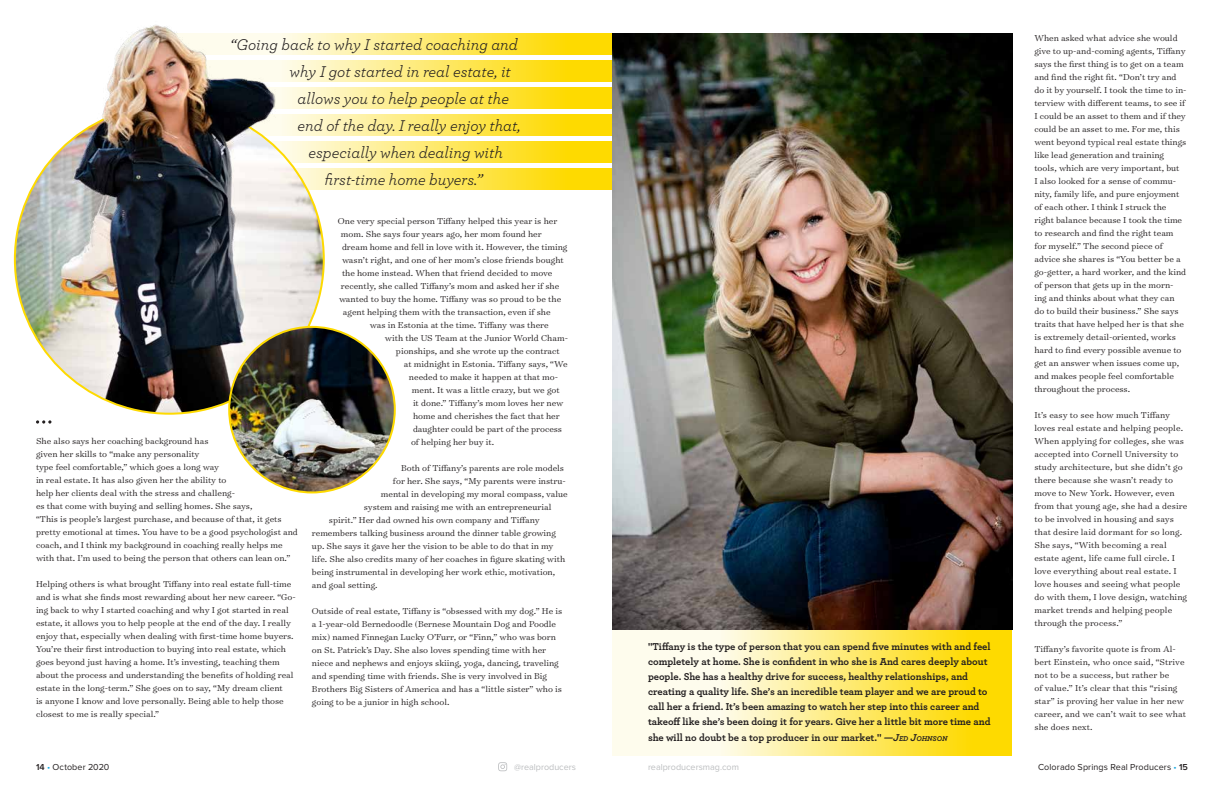
<style>
.page{position:relative;width:1224px;height:792px;background:#fff}
.page>*{position:absolute;margin:0;border:0;box-sizing:border-box;transform-origin:0 0}
.t1{font:italic 16.3px "Archer Pro";color:#231f20}
.t2{font:700 10.5px/15.1px "Archer Pro";color:#231f20}
.t3{font:300 9.8px/13px "Surveyor Text";color:#231f20}
.t4{font:9px "Proxima Nova";letter-spacing:.015em;color:#231f20}
.t5{font:9px "Proxima Nova";color:#bcbec0}
.s1{font-style:italic}
.s2{font-style:italic;font-size:7.3px}
.s3{font-weight:600}
.s4{color:#19a8e0}
</style>
<div class="page">
<svg style="left:498px;top:762px;width:9px;height:9px"></svg>
<svg style="left:612px;top:630px;width:400px;height:126px;background:#feed8b"></svg>
<svg style="left:317px;top:34px;width:295px;height:21px;background:#fee657"></svg>
<svg style="left:317px;top:61px;width:295px;height:21px;background:#fee657"></svg>
<svg style="left:317px;top:88px;width:295px;height:21px;background:#fee657"></svg>
<svg style="left:317px;top:115px;width:295px;height:21px;background:#fee657"></svg>
<svg style="left:317px;top:142px;width:295px;height:21px;background:#fee657"></svg>
<svg style="left:317px;top:169px;width:295px;height:21px;background:#fee657"></svg>
<img style="left:15px;top:105px;width:309px;height:309px;border-radius:154px">
<img style="left:17px;top:25px;width:300px;height:239px">
<img style="left:612px;top:34px;width:400px;height:596px">
<img style="left:229px;top:327px;width:166px;height:165px;border-radius:83px">
<svg style="left:36px;top:420px;width:15px;height:4px"></svg>
<h1 class="t1" style="left:230px;top:33px;width:290px">“Going back to why I started coaching and</h1>
<h1 class="t1" style="left:290px;top:60px;width:223px">why I got started in real estate, it</h1>
<h1 class="t1" style="left:298px;top:87px;width:213px">allows you to help people at the</h1>
<h1 class="t1" style="left:298px;top:114px;width:224px">end of the day. I really enjoy that,</h1>
<h1 class="t1" style="left:309px;top:141px;width:196px">especially when dealing with</h1>
<h1 class="t1" style="left:325px;top:168px;width:160px">first-time home buyers.”</h1>
<p class="t3" style="left:36px;top:434px;width:263px">She also says her coaching background has<br>given her skills to “make any personality<br>type feel comfortable,” which goes a long way<br>in real estate. It has also given her the ability to<br>help her clients deal with the stress and challeng-<br>es that come with buying and selling homes. She says,<br>“This is people’s largest purchase, and because of that, it gets pretty emotional at times. You have to be a good psychologist and coach, and I think my background in coaching really helps me with that. I’m used to being the person that others can lean on.”</p>
<p class="t3" style="left:36px;top:577px;width:261px">Helping others is what brought Tiffany into real estate full-time and is what she finds most rewarding about her new career. “Go&shy;ing back to why I started coaching and why I got started in real estate, it allows you to help people at the end of the day. I really enjoy that, especially when dealing with first-time home buyers.<br>You’re their first introduction to buying into real estate, which goes beyond just having a home. It’s investing, teaching them about the process and understanding the benefits of holding real estate in the long-term.” She goes on to say, “My dream client<br>is anyone I know and love personally. Being able to help those closest to me is really special.”</p>
<p class="t3" style="left:338px;top:214px;width:221px">One very special person Tiffany helped this year is her</p>
<p class="t3" style="left:341px;top:227px;width:202px">mom. She says four years ago, her mom found her</p>
<p class="t3" style="left:342px;top:240px;width:227px">dream home and fell in love with it. However, the timing</p>
<p class="t3" style="left:342px;top:253px;width:223px">wasn’t right, and one of her mom’s close friends bought</p>
<p class="t3" style="left:342px;top:266px;width:212px">the home instead. When that friend decided to move</p>
<p class="t3" style="left:341px;top:279px;width:220px">recently, she called Tiffany’s mom and asked her if she</p>
<p class="t3" style="left:339px;top:292px;width:224px">wanted to buy the home. Tiffany was so proud to be the</p>
<p class="t3" style="left:343px;top:305px;width:209px">agent helping them with the transaction, even if she</p>
<p class="t3" style="left:370px;top:318px;width:180px">was in Estonia at the time. Tiffany was there</p>
<p class="t3" style="left:385px;top:331px;width:185px">with the US Team at the Junior World Cham-</p>
<p class="t3" style="left:396px;top:344px;width:165px">pionships, and she wrote up the contract</p>
<p class="t3" style="left:404px;top:357px;width:165px">at midnight in Estonia. Tiffany says, “We</p>
<p class="t3" style="left:409px;top:370px;width:151px">needed to make it happen at that mo-</p>
<p class="t3" style="left:412px;top:383px;width:149px">ment. It was a little crazy, but we got</p>
<p class="t3" style="left:413px;top:396px;width:152px">it done.” Tiffany’s mom loves her new</p>
<p class="t3" style="left:413px;top:409px;width:148px">home and cherishes the fact that her</p>
<p class="t3" style="left:413px;top:422px;width:151px">daughter could be part of the process</p>
<p class="t3" style="left:411px;top:435px;width:85px">of helping her buy it.</p>
<p class="t3" style="left:401px;top:461px;width:165px">Both of Tiffany’s parents are role models</p>
<p class="t3" style="left:393px;top:474px;width:174px">for her. She says, “My parents were instru-</p>
<p class="t3" style="left:381px;top:487px;width:188px">mental in developing my moral compass, value</p>
<p class="t3" style="left:364px;top:500px;width:189px">system and raising me with an entrepreneurial</p>
<p class="t3" style="left:329px;top:513px;width:212px">spirit.” Her dad owned his own company and Tiffany</p>
<p class="t3" style="left:312px;top:526px;width:246px">remembers talking business around the dinner table growing</p>
<p class="t3" style="left:312px;top:539px;width:243px">up. She says it gave her the vision to be able to do that in my</p>
<p class="t3" style="left:312px;top:552px;width:255px">life. She also credits many of her coaches in figure skating with</p>
<p class="t3" style="left:312px;top:565px;width:245px">being instrumental in developing her work ethic, motivation,</p>
<p class="t3" style="left:312px;top:578px;width:67px">and goal setting.</p>
<p class="t3" style="left:312px;top:604px;width:252px">Outside of real estate, Tiffany is “obsessed with my dog.” He is a 1-year-old Bernedoodle (Bernese Mountain Dog and Poodle mix) named Finnegan Lucky O’Furr, or “Finn,” who was born on St. Patrick’s Day. She also loves spending time with her niece and nephews and enjoys skiing, yoga, dancing, traveling and spending time with friends. She is very involved in Big Brothers Big Sisters of America and has a “little sister” who is going to be a junior in high school.</p>
<p class="t2" style="left:648px;top:638px;width:344px">"Tiffany is the type of person that you can spend five minutes with and feel completely at home. She is confident in who she is And cares deeply about people. She has a healthy drive for success, healthy relationships, and creating a quality life. She’s an incredible team player and we are proud to call her a friend. It’s been amazing to watch her step into this career and takeoff like she’s been doing it for years. Give her a little bit more time and she will no doubt be a top producer in our market." <span class="s1">—J</span><span class="s2">ED</span> <span class="s1">J</span><span class="s2">OHNSON</span></p>
<p class="t3" style="left:1034px;top:32px;width:154px">When asked what advice she would give to up-and-coming agents, Tiffany says the first thing is to get on a team and find the right fit. “Don’t try and do it by yourself. I took the time to in&shy;terview with different teams, to see if I could be an asset to them and if they could be an asset to me. For me, this went beyond typical real estate things like lead generation and training tools, which are very important, but<br>I also looked for a sense of commu&shy;nity, family life, and pure enjoyment of each other. I think I struck the right balance because I took the time to research and find the right team for myself.” The second piece of advice she shares is “You better be a go-getter, a hard worker, and the kind of person that gets up in the morn&shy;ing and thinks about what they can do to build their business.” She says traits that have helped her is that she is extremely detail-oriented, works hard to find every possible avenue to get an answer when issues come up, and makes people feel comfortable throughout the process.</p>
<p class="t3" style="left:1034px;top:408px;width:154px">It’s easy to see how much Tiffany loves real estate and helping people.<br>When applying for colleges, she was accepted into Cornell University to study architecture, but she didn’t go there because she wasn’t ready to move to New York. However, even from that young age, she had a desire to be involved in housing and says that desire laid dormant for so long.<br>She says, “With becoming a real estate agent, life came full circle. I love everything about real estate. I love houses and seeing what people do with them, I love design, watching market trends and helping people through the process.”</p>
<p class="t3" style="left:1034px;top:642px;width:153px">Tiffany’s favorite quote is from Al&shy;bert Einstein, who once said, “Strive not to be a success, but rather be<br>of value.” It’s clear that this “rising star” is proving her value in her new career, and we can’t wait to see what she does next.</p>
<p class="t4" style="left:36px;top:762px;width:75px"><span class="s3">14</span> <span class="s4">•</span> October 2020</p>
<p class="t5" style="left:514px;top:762px;width:63px">@realproducers</p>
<p class="t5" style="left:648px;top:762px;width:92px">realproducersmag.com</p>
<p class="t4" style="left:1038px;top:762px;width:151px">Colorado Springs Real Producers <span class="s4">•</span> <span class="s3">15</span></p>
</div>
